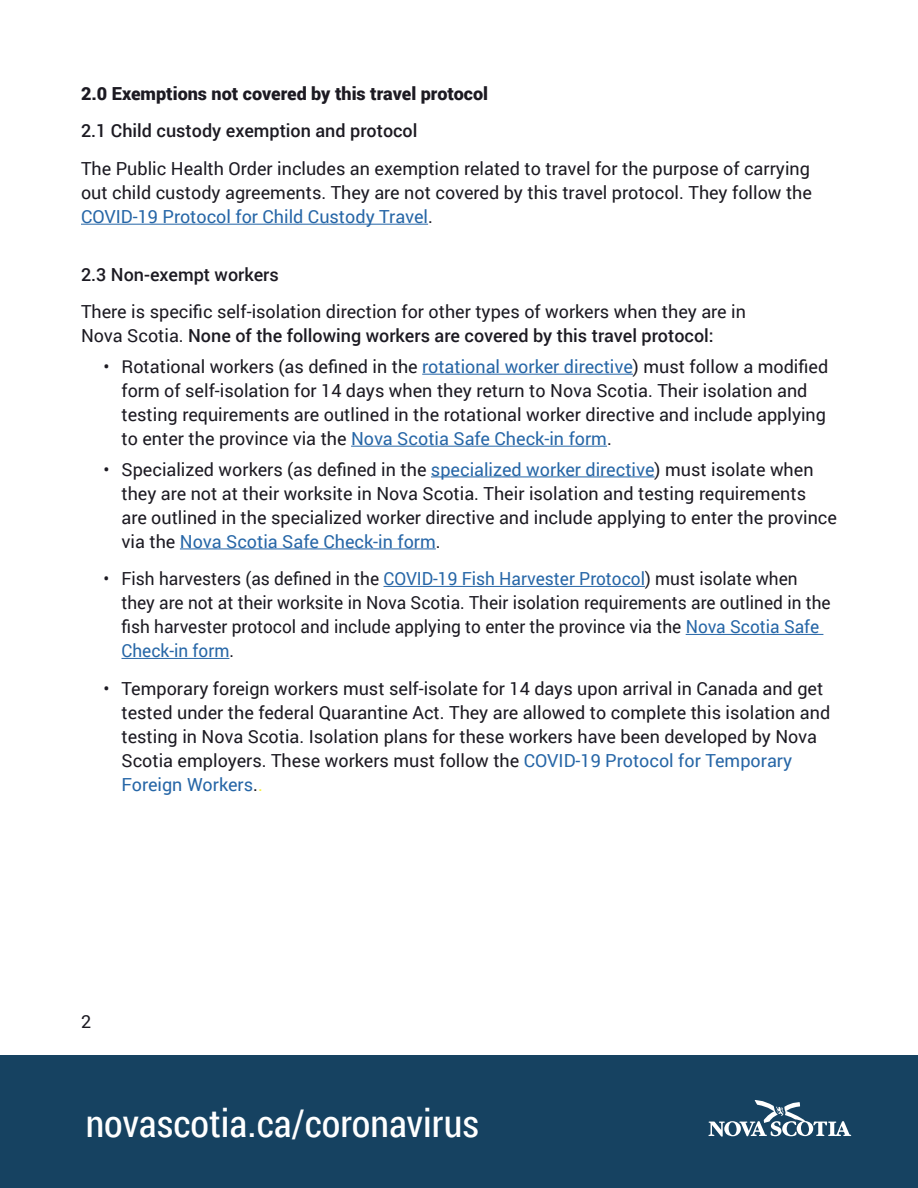
<style>
.page{position:relative;width:918px;height:1188px;background:#fff}
.page>*{position:absolute;margin:0;border:0;box-sizing:border-box;transform-origin:0 0}
.t1{font:38.25px "Roboto Condensed";color:#fff}
.t2{font:18px/24px "Roboto";color:#1c1a22}
.t3{font:18px/24px "Roboto";color:#1c1a22;scale:.96 1}
.t4{font:500 18px "Roboto";color:#1c1a22}
.t5{font:900 18px "Roboto";color:#1c1a22}
.s1{color:#2666a7}
.s2{font-weight:500}
.s3{color:#f7ef3c}
</style>
<div class="page">
<div style="left:0;top:1055px;width:918px;height:133px;background:#164261"></div>
<svg style="left:708px;top:1100px;width:143px;height:37px"></svg>
<hr style="left:81px;top:224px;width:347px;height:1px;background:#2666a7">
<hr style="left:422px;top:374px;width:211px;height:1px;background:#2666a7">
<hr style="left:351px;top:446px;width:256px;height:1px;background:#2666a7">
<hr style="left:431px;top:476px;width:224px;height:1px;background:#2666a7">
<hr style="left:180px;top:548px;width:256px;height:1px;background:#2666a7">
<hr style="left:384px;top:586px;width:261px;height:1px;background:#2666a7">
<hr style="left:686px;top:634px;width:137px;height:1px;background:#2666a7">
<hr style="left:122px;top:658px;width:107px;height:1px;background:#2666a7">
<p class="t5" style="left:81px;top:81px;width:409px">2.0 Exemptions not covered by this travel protocol</p>
<p class="t4" style="left:81px;top:118px;width:338px">2.1 Child custody exemption and protocol</p>
<p class="t2" style="left:81px;top:156px;width:732px;text-align:justify">The Public Health Order includes an exemption related to travel for the purpose of carrying out child custody agreements. They are not covered by this travel protocol. They follow the <span class="s1">COVID-19 Protocol for Child Custody Travel</span>.</p>
<p class="t4" style="left:81px;top:262px;width:199px">2.3 Non-exempt workers</p>
<p class="t2" style="left:81px;top:299px;width:666px">There is specific self-isolation direction for other types of workers when they are in<br>Nova Scotia. <span class="s2">None of the following workers are covered by this travel protocol:</span></p>
<p class="t2" style="left:122px;top:354px;width:708px;text-indent:-18px">• Rotational workers (as defined in the <span class="s1">rotational worker directive</span>) must follow a modified form of self-isolation for 14 days when they return to Nova Scotia. Their isolation and testing requirements are outlined in the rotational worker directive and include applying to enter the province via the <span class="s1">Nova Scotia Safe Check-in form</span>.</p>
<p class="t2" style="left:121px;top:456px;width:717px;text-indent:-18px">• Specialized workers (as defined in the <span class="s1">specialized worker directive</span>) must isolate when they are not at their worksite in Nova Scotia. Their isolation and testing requirements<br>are outlined in the specialized worker directive and include applying to enter the province via the <span class="s1">Nova Scotia Safe Check-in form</span>.</p>
<p class="t3" style="left:122px;top:566px;width:740px;text-indent:-18px">• Fish harvesters (as defined in the <span class="s1">COVID-19 Fish Harvester Protocol</span>) must isolate when they are not at their worksite in Nova Scotia. Their isolation requirements are outlined in the fish harvester protocol and include applying to enter the province via the <span class="s1">Nova Scotia Safe Check-in form</span>.</p>
<p class="t2" style="left:122px;top:676px;width:710px;text-indent:-18px">• Temporary foreign workers must self-isolate for 14 days upon arrival in Canada and get tested under the federal Quarantine Act. They are allowed to complete this isolation and testing in Nova Scotia. Isolation plans for these workers have been developed by Nova Scotia employers. These workers must follow the <span class="s1">COVID-19 Protocol for Temporary Foreign Workers</span>.<span class="s3">.</span></p>
<p class="t2" style="left:81px;top:1008px;width:12px">2</p>
<h1 class="t1" style="left:86px;top:1097px;width:395px">novascotia.ca/coronavirus</h1>
</div>
